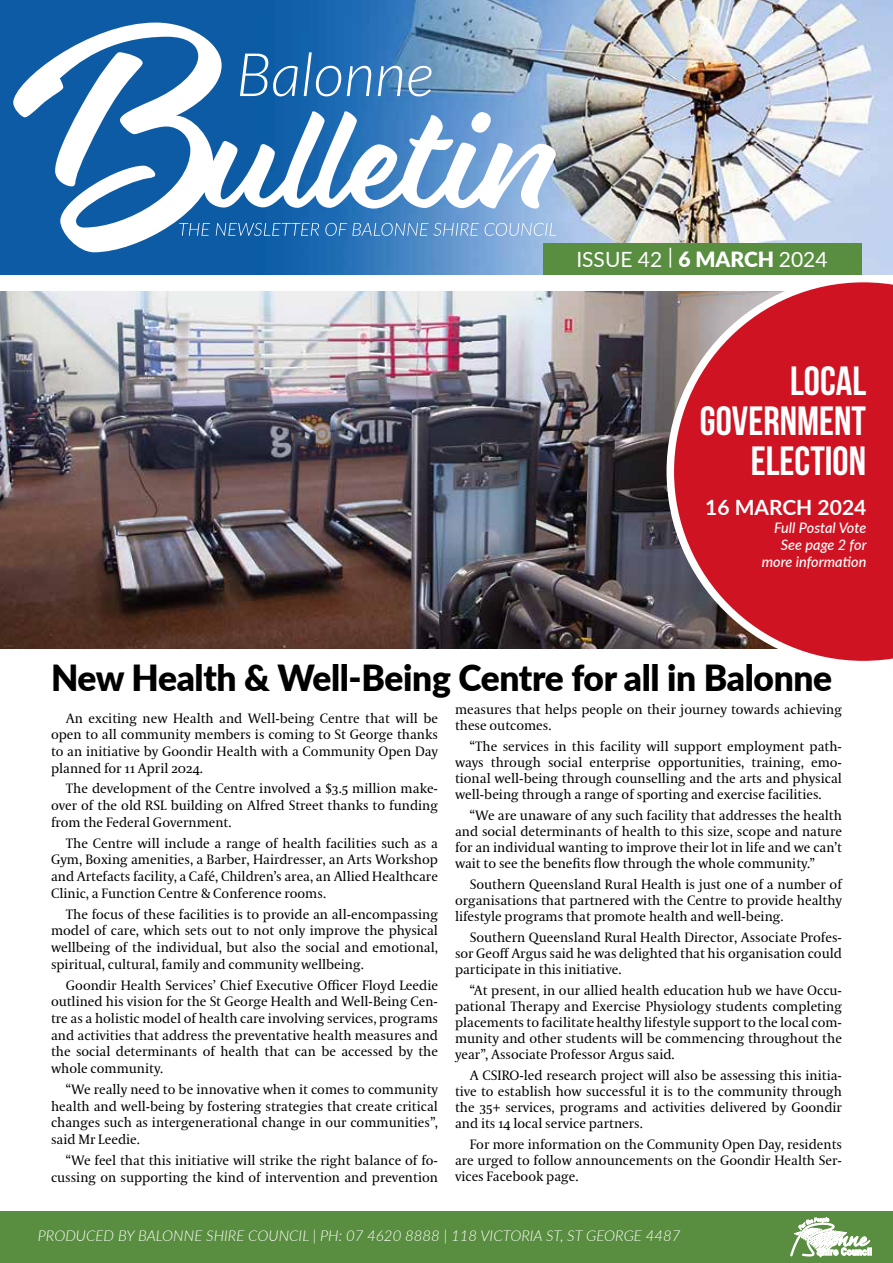
<style>
.page{position:relative;width:893px;height:1263px;background:#fff}
.page>*{position:absolute;margin:0;border:0;box-sizing:border-box;transform-origin:0 0}
.t1{font:700 40.8px/39.8px "Bebas Neue";color:#fff;text-align:right}
.t2{font:900 36px "Lato";letter-spacing:-.01em;color:#000}
.t3{font:21px "Lato";color:#fff}
.t4{font:700 21px "Lato";color:#fff}
.t5{font:italic 300 15px "Lato";color:#fff}
.t6{font:italic 500 14.55px/17.4px "Lato";color:#fff;text-align:right}
.t7{font:13.5px/16.6px "Coranto 2";color:#000;text-align:justify}
.s1{font-weight:900}
</style>
<div class="page">
<img style="left:0;top:291px;width:666px;height:357px">
<svg style="left:666px;top:282px;width:227px;height:379px;background:#c7323d"></svg>
<img style="left:0;top:0;width:893px;height:274px">
<div style="left:0;top:1212px;width:893px;height:51px;background:#598d3f"></div>
<svg style="left:790px;top:1217px;width:82px;height:40px"></svg>
<div style="left:542px;top:243px;width:319px;height:31px;background:#598d3f"></div>
<svg style="left:13px;top:23px;width:543px;height:229px"></svg>
<svg style="left:240px;top:52px;width:192px;height:44px;background:#4c87bf"></svg>
<svg style="left:179px;top:223px;width:377px;height:13px;background:#5e93c8"></svg>
<h3 class="t3" style="left:576px;top:244px;width:253px">ISSUE 42 | <span class="s1">6 MARCH</span> 2024</h3>
<h1 class="t1" style="left:700px;top:361px;width:168px">LOCAL<br>GOVERNMENT<br>ELECTION</h1>
<h3 class="t4" style="left:705px;top:492px;width:163px">16 MARCH 2024</h3>
<p class="t6" style="left:762px;top:518px;width:106px">Full Postal Vote<br>See page 2 for more information</p>
<h2 class="t2" style="left:51px;top:651px;width:783px">New Health &amp; Well-Being Centre for all in Balonne</h2>
<p class="t7" style="left:455px;top:702px;width:388px;line-height:16.2px">measures that helps people on their journey towards achieving these outcomes.</p>
<p class="t7" style="left:455px;top:738px;width:388px;line-height:16.2px;text-indent:15px">“The services in this facility will support employment path&shy;ways through social enterprise opportunities, training, emo&shy;tional well-being through counselling and the arts and physical well-being through a range of sporting and exercise facilities.</p>
<p class="t7" style="left:455px;top:807px;width:388px;line-height:16.2px;text-indent:15px">“We are unaware of any such facility that addresses the health and social determinants of health to this size, scope and nature for an individual wanting to improve their lot in life and we can’t wait to see the benefits flow through the whole community.”</p>
<p class="t7" style="left:455px;top:876px;width:388px;line-height:16.2px;text-indent:15px">Southern Queensland Rural Health is just one of a number of organisations that partnered with the Centre to provide healthy lifestyle programs that promote health and well-being.</p>
<p class="t7" style="left:455px;top:929px;width:388px;line-height:16.2px;text-indent:15px">Southern Queensland Rural Health Director, Associate Profes&shy;sor Geoff Argus said he was delighted that his organisation could participate in this initiative.</p>
<p class="t7" style="left:455px;top:982px;width:388px;line-height:16.2px;text-indent:15px">“At present, in our allied health education hub we have Occu&shy;pational Therapy and Exercise Physiology students completing placements to facilitate healthy lifestyle support to the local com&shy;munity and other students will be commencing throughout the year”, Associate Professor Argus said.</p>
<p class="t7" style="left:455px;top:1067px;width:388px;line-height:16.2px;text-indent:15px">A CSIRO-led research project will also be assessing this initia&shy;tive to establish how successful it is to the community through the 35+ services, programs and activities delivered by Goondir and its 14 local service partners.</p>
<p class="t7" style="left:455px;top:1137px;width:388px;line-height:16.2px;text-indent:15px">For more information on the Community Open Day, residents are urged to follow announcements on the Goondir Health Ser&shy;vices Facebook page.</p>
<p class="t7" style="left:51px;top:710px;width:388px;text-indent:15px">An exciting new Health and Well-being Centre that will be open to all community members is coming to St George thanks to an initiative by Goondir Health with a Community Open Day planned for 11 April 2024.</p>
<p class="t7" style="left:51px;top:781px;width:388px;text-indent:15px">The development of the Centre involved a $3.5 million make&shy;over of the old RSL building on Alfred Street thanks to funding from the Federal Government.</p>
<p class="t7" style="left:51px;top:835px;width:388px;text-indent:15px">The Centre will include a range of health facilities such as a Gym, Boxing amenities, a Barber, Hairdresser, an Arts Workshop and Artefacts facility, a Café, Children’s area, an Allied Healthcare Clinic, a Function Centre &amp; Conference rooms.</p>
<p class="t7" style="left:51px;top:906px;width:388px;text-indent:15px">The focus of these facilities is to provide an all-encompassing model of care, which sets out to not only improve the physical wellbeing of the individual, but also the social and emotional, spiritual, cultural, family and community wellbeing.</p>
<p class="t7" style="left:51px;top:977px;width:388px;text-indent:15px">Goondir Health Services’ Chief Executive Officer Floyd Leedie outlined his vision for the St George Health and Well-Being Cen&shy;tre as a holistic model of health care involving services, programs and activities that address the preventative health measures and the social determinants of health that can be accessed by the whole community.</p>
<p class="t7" style="left:51px;top:1081px;width:388px;text-indent:15px">“We really need to be innovative when it comes to community health and well-being by fostering strategies that create critical changes such as intergenerational change in our communities”, said Mr Leedie.</p>
<p class="t7" style="left:51px;top:1152px;width:388px;text-align:right">“We feel that this initiative will strike the right balance of fo&shy;cussing on supporting the kind of intervention and prevention</p>
<p class="t5" style="left:38px;top:1225px;width:644px">PRODUCED BY BALONNE SHIRE COUNCIL | PH: 07 4620 8888 | 118 VICTORIA ST, ST GEORGE 4487</p>
</div>
